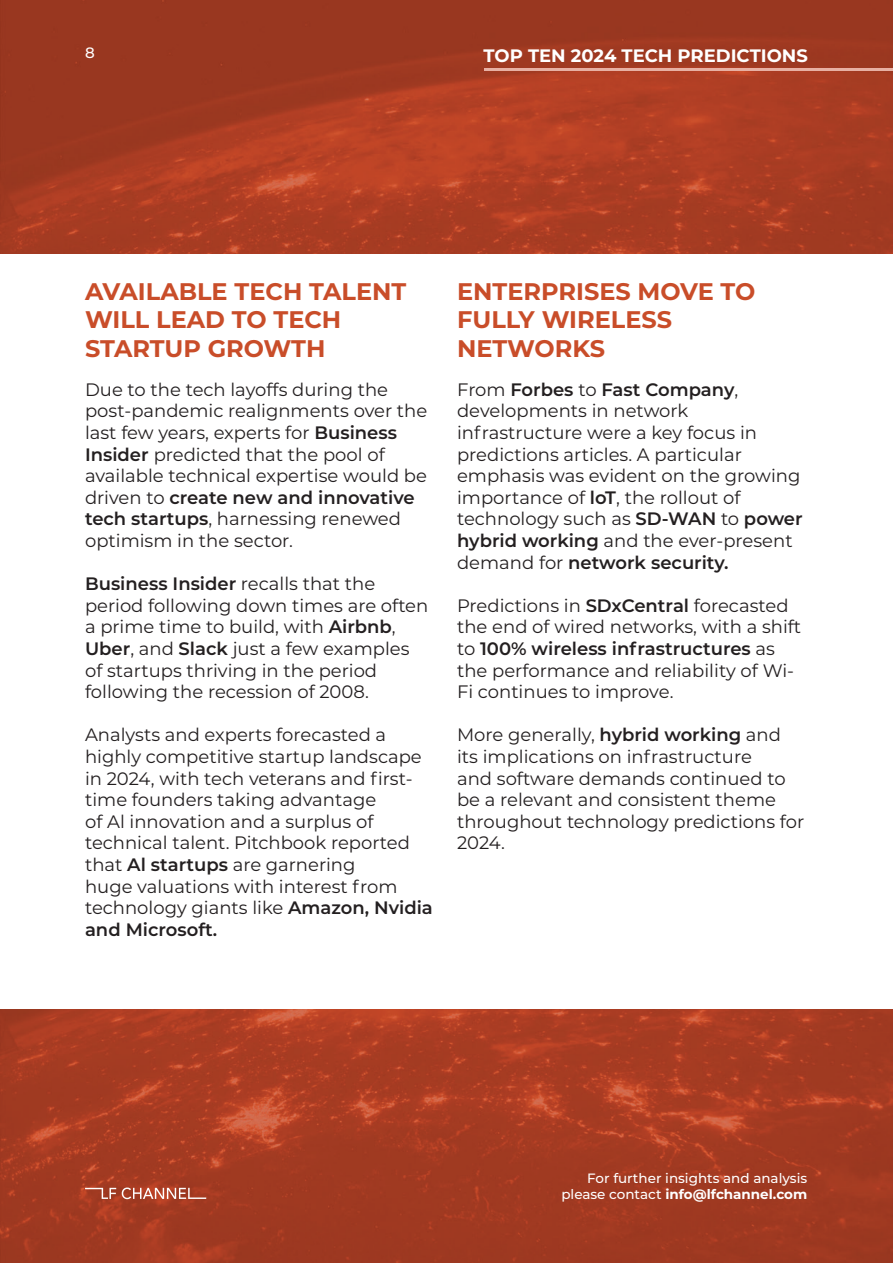
<style>
.page{position:relative;width:893px;height:1263px;background:#fff}
.page>*{position:absolute;margin:0;border:0;box-sizing:border-box;transform-origin:0 0}
.t1{font:700 24px/28.8px "Montserrat";color:#c94d29}
.t2{font:18px/21.6px "Montserrat";color:#231f20}
.t3{font:700 18px "Montserrat";color:#fff}
.t4{font:500 15px "Montserrat";color:#fff}
.t5{font:500 13.5px/16.2px "Montserrat";color:#fff;text-align:right}
.s1{font-weight:600}
.s2{font-weight:700}
</style>
<div class="page">
<img style="left:0;top:0;width:893px;height:253px">
<img style="left:0;top:1010px;width:893px;height:253px">
<hr style="left:485px;top:68px;width:408px;height:3px;background:#e7b0a3">
<svg style="left:85px;top:1188px;width:31px;height:11px"></svg>
<svg style="left:122px;top:1187px;width:84px;height:12px"></svg>
<p class="t4" style="left:85px;top:42px;width:11px">8</p>
<p class="t3" style="left:484px;top:43px;width:326px">TOP TEN 2024 TECH PREDICTIONS</p>
<h1 class="t1" style="left:85px;top:275px;width:323px">AVAILABLE TECH TALENT<br>WILL LEAD TO TECH<br>STARTUP GROWTH</h1>
<h1 class="t1" style="left:457px;top:275px;width:300px">ENTERPRISES MOVE TO<br>FULLY WIRELESS<br>NETWORKS</h1>
<p class="t2" style="left:85px;top:378px;width:344px">Due to the tech layoffs during the post-pandemic realignments over the last few years, experts for <span class="s1">Business Insider</span> predicted that the pool of available technical expertise would be driven to <span class="s1">create new and innovative tech startups</span>, harnessing renewed optimism in the sector.</p>
<p class="t2" style="left:85px;top:572px;width:345px"><span class="s1">Business Insider</span> recalls that the period following down times are often a prime time to build, with <span class="s1">Airbnb</span>, <span class="s1">Uber</span>, and <span class="s1">Slack</span> just a few examples of startups thriving in the period following the recession of 2008.</p>
<p class="t2" style="left:85px;top:723px;width:349px">Analysts and experts forecasted a highly competitive startup landscape in 2024, with tech veterans and first&shy;time founders taking advantage<br>of Al innovation and a surplus of technical talent. Pitchbook reported that <span class="s1">Al startups</span> are garnering<br>huge valuations with interest from technology giants like <span class="s1">Amazon, Nvidia and Microsoft.</span></p>
<p class="t2" style="left:457px;top:378px;width:347px">From <span class="s1">Forbes</span> to <span class="s1">Fast Company</span>, developments in network infrastructure were a key focus in predictions articles. A particular emphasis was evident on the growing importance of <span class="s1">loT</span>, the rollout of technology such as <span class="s1">SD-WAN</span> to <span class="s1">power hybrid working</span> and the ever-present demand for <span class="s1">network security.</span></p>
<p class="t2" style="left:457px;top:594px;width:346px">Predictions in <span class="s1">SDxCentral</span> forecasted the end of wired networks, with a shift to <span class="s1">100% wireless infrastructures</span> as the performance and reliability of Wi-Fi continues to improve.</p>
<p class="t2" style="left:457px;top:723px;width:349px">More generally, <span class="s1">hybrid working</span> and its implications on infrastructure<br>and software demands continued to be a relevant and consistent theme throughout technology predictions for<br>2024.</p>
<p class="t5" style="left:561px;top:1169px;width:247px">For further insights and analysis please contact <span class="s2">info@lfchannel.com</span></p>
</div>
